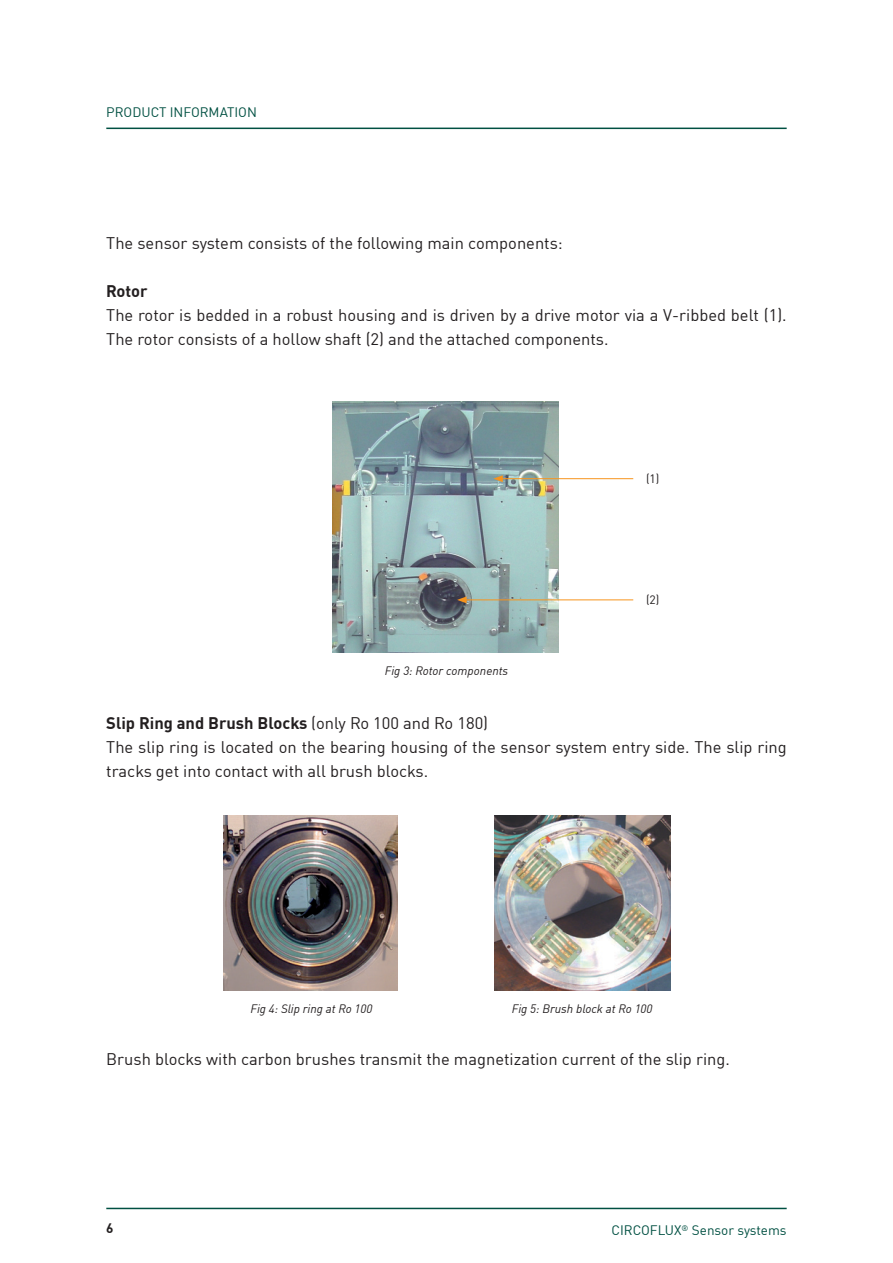
<style>
.page{position:relative;width:893px;height:1263px;background:#fff}
.page>*{position:absolute;margin:0;border:0;box-sizing:border-box;transform-origin:0 0}
.t1{font:16.5px/24px "DIN Offc";color:#231f20}
.t2{font:700 16.5px "DIN Offc";letter-spacing:-.005em;color:#231f20}
.t3{font:13.5px "DIN Offc";color:#005042}
.t4{font:700 13.5px "DIN Offc";color:#231f20}
.t5{font:italic 12px "DIN Offc";color:#231f20}
.t6{font:12px "DIN Offc";color:#231f20}
.s1{font-weight:700}
</style>
<div class="page">
<hr style="left:106px;top:128px;width:681px;height:1px;background:#005042">
<hr style="left:106px;top:1208px;width:681px;height:1px;background:#005042">
<img style="left:332px;top:401px;width:227px;height:251px">
<img style="left:223px;top:815px;width:175px;height:176px">
<img style="left:495px;top:815px;width:175px;height:176px">
<hr style="left:500px;top:478px;width:133px;height:1px;background:#f7941d">
<svg style="left:493px;top:475px;width:10px;height:7px"></svg>
<hr style="left:464px;top:599px;width:169px;height:1px;background:#f7941d">
<svg style="left:457px;top:596px;width:10px;height:7px"></svg>
<p class="t3" style="left:106px;top:103px;width:152px">PRODUCT INFORMATION</p>
<p class="t1" style="left:106px;top:230px;width:458px">The sensor system consists of the following main components:</p>
<p class="t2" style="left:106px;top:280px;width:43px">Rotor</p>
<p class="t1" style="left:106px;top:302px;width:682px">The rotor is bedded in a robust housing and is driven by a drive motor via a V-ribbed belt (1).<br>The rotor consists of a hollow shaft (2) and the attached components.</p>
<p class="t6" style="left:646px;top:471px;width:15px">(1)</p>
<p class="t5" style="left:385px;top:664px;width:125px">Fig 3: Rotor components</p>
<p class="t6" style="left:646px;top:592px;width:15px">(2)</p>
<p class="t1" style="left:106px;top:710px;width:682px"><span class="s1">Slip Ring and Brush Blocks</span> (only Ro 100 and Ro 180)<br>The slip ring is located on the bearing housing of the sensor system entry side. The slip ring tracks get into contact with all brush blocks.</p>
<p class="t5" style="left:250px;top:1001px;width:124px">Fig 4: Slip ring at Ro 100</p>
<p class="t5" style="left:512px;top:1001px;width:142px">Fig 5: Brush block at Ro 100</p>
<p class="t1" style="left:106px;top:1047px;width:625px">Brush blocks with carbon brushes transmit the magnetization current of the slip ring.</p>
<p class="t4" style="left:106px;top:1219px;width:9px">6</p>
<p class="t3" style="left:611px;top:1222px;width:177px">CIRCOFLUX<sup>®</sup> Sensor systems</p>
</div>
